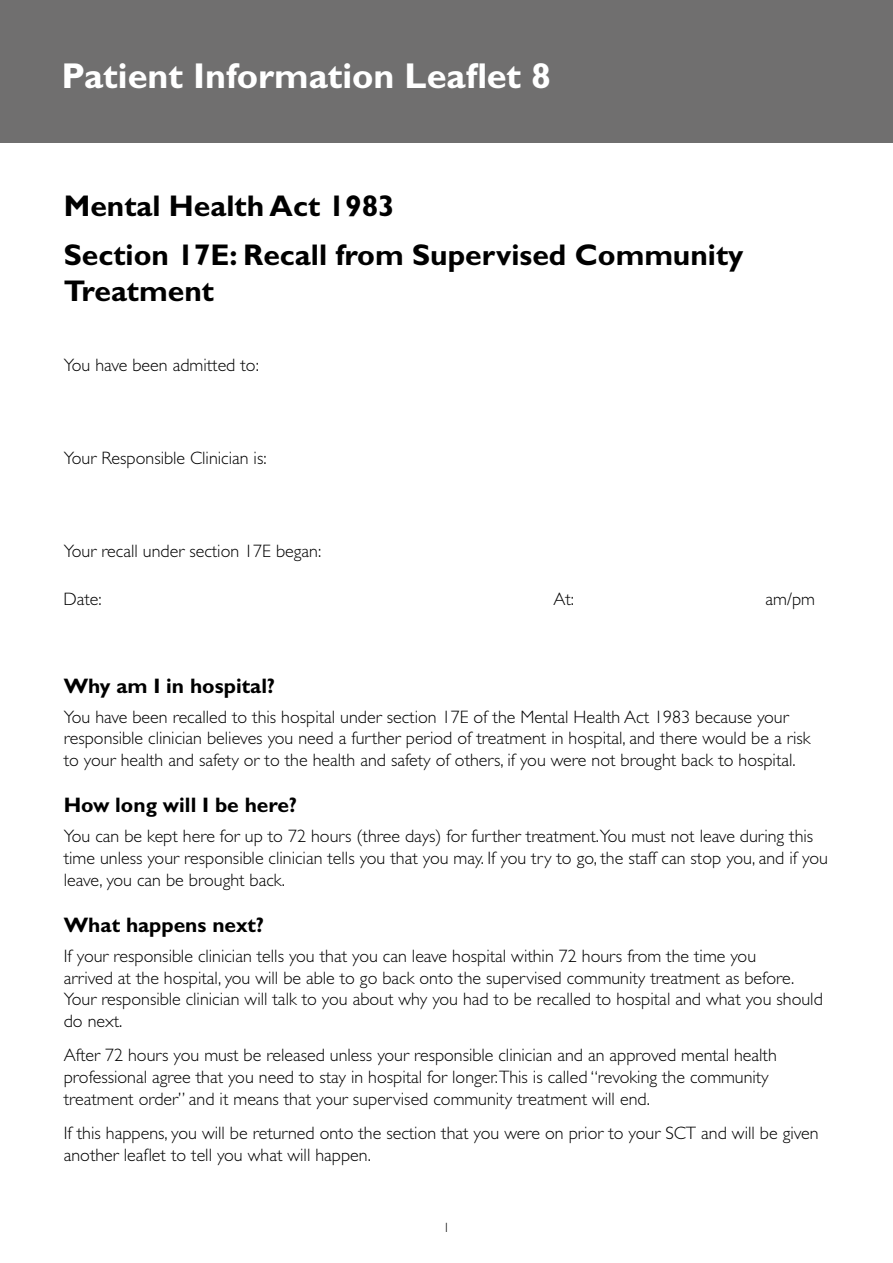
<style>
.page{position:relative;width:893px;height:1263px;background:#fff}
.page>*{position:absolute;margin:0;border:0;box-sizing:border-box;transform-origin:0 0}
.H1_Heading{font:700 36px "Gill Sans Std";color:#fff}
.H2_Heading{font:700 30px/36px "Gill Sans Std";color:#000}
.Sub_Heading{font:700 21px "Gill Sans Std";color:#000}
.t1{font:300 18px/21.6px "Gill Sans Std";color:#000}
.t2{font:300 13.5px "Gill Sans Std";color:#000}
</style>
<div class="page">
<div style="left:0;top:0;width:893px;height:142px;background:#706f6f"></div>
<h1 class="H1_Heading" style="left:62px;top:55px;width:491px">Patient Information Leaflet 8</h1>
<p class="H2_Heading" style="left:64px;top:188px;width:332px">Mental Health Act 1983</p>
<p class="H2_Heading" style="left:64px;top:237px;width:681px">Section 17E: Recall from Supervised Community<br>Treatment</p>
<p class="t1" style="left:64px;top:355px;width:197px">You have been admitted to:</p>
<p class="t1" style="left:64px;top:448px;width:204px">Your Responsible Clinician is:</p>
<p class="t1" style="left:64px;top:541px;width:259px">Your recall under section 17E began:</p>
<p class="t1" style="left:63px;top:588px;width:40px">Date:</p>
<p class="t1" style="left:553px;top:588px;width:22px">At:</p>
<p class="t1" style="left:765px;top:588px;width:51px">am/pm</p>
<p class="Sub_Heading" style="left:64px;top:673px;width:213px">Why am I in hospital?</p>
<p class="t1" style="left:64px;top:706px;width:748px">You have been recalled to this hospital under section 17E of the Mental Health Act 1983 because your responsible clinician believes you need a further period of treatment in hospital, and there would be a risk to your health and safety or to the health and safety of others, if you were not brought back to hospital.</p>
<p class="Sub_Heading" style="left:64px;top:793px;width:235px">How long will I be here?</p>
<p class="t1" style="left:64px;top:826px;width:766px">You can be kept here for up to 72 hours (three days) for further treatment.You must not leave during this time unless your responsible clinician tells you that you may. If you try to go, the staff can stop you, and if you leave, you can be brought back.</p>
<p class="Sub_Heading" style="left:64px;top:913px;width:202px">What happens next?</p>
<p class="t1" style="left:64px;top:946px;width:760px">If your responsible clinician tells you that you can leave hospital within 72 hours from the time you<br>arrived at the hospital, you will be able to go back onto the supervised community treatment as before.<br>Your responsible clinician will talk to you about why you had to be recalled to hospital and what you should do next.</p>
<p class="t1" style="left:64px;top:1045px;width:714px">After 72 hours you must be released unless your responsible clinician and an approved mental health professional agree that you need to stay in hospital for longer.This is called “revoking the community treatment order” and it means that your supervised community treatment will end.</p>
<p class="t1" style="left:64px;top:1122px;width:756px">If this happens, you will be returned onto the section that you were on prior to your SCT and will be given another leaflet to tell you what will happen.</p>
<p class="t2" style="left:443px;top:1220px;width:8px">1</p>
</div>
